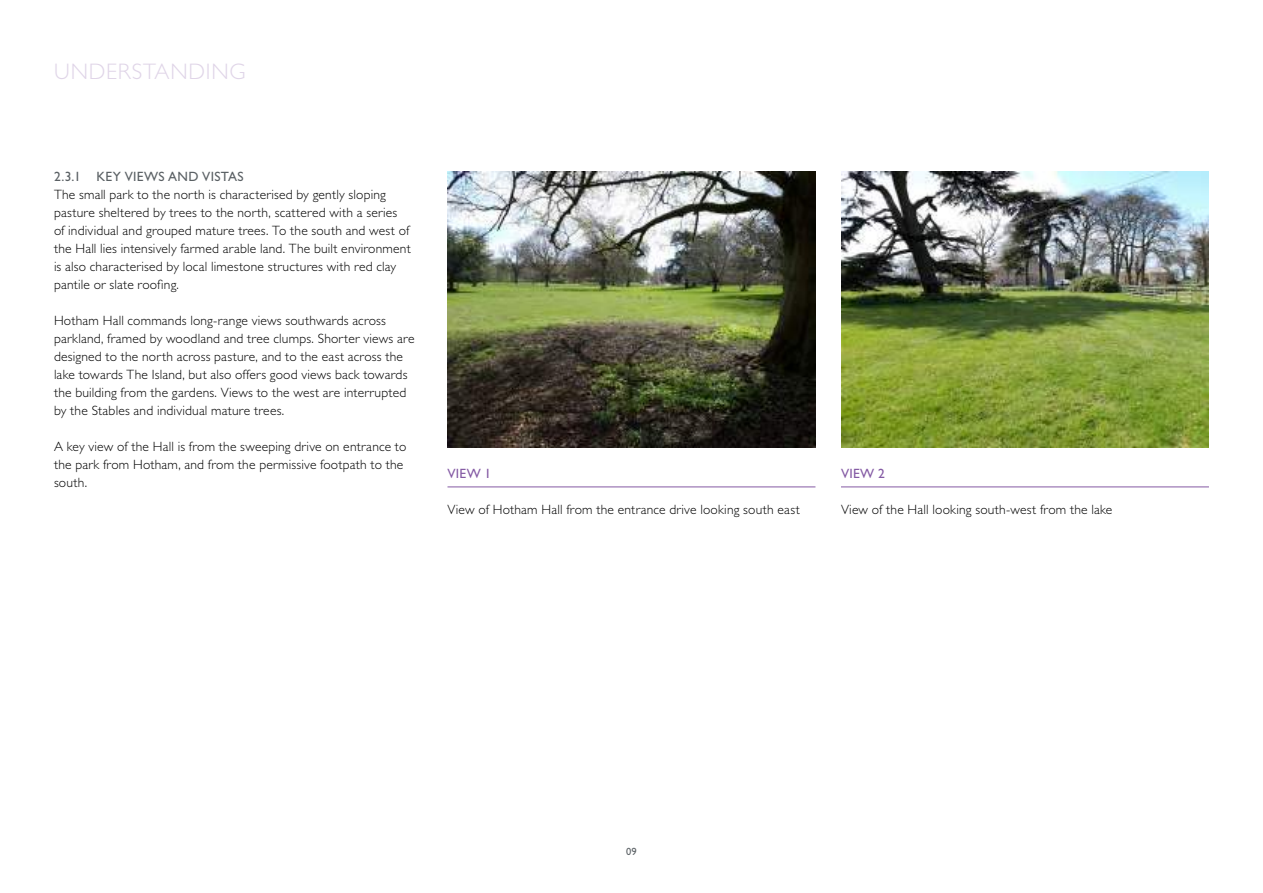
<style>
.page{position:relative;width:1263px;height:893px;background:#fff}
.page>*{position:absolute;margin:0;border:0;box-sizing:border-box;transform-origin:0 0}
.t1{font:300 22.5px "Gill Sans Std";letter-spacing:.035em;color:#e0d5e8}
.t2{font:300 13.5px/18px "Gill Sans Std";letter-spacing:.015em;color:#000}
.t3{font:13.5px "Gill Sans Std";letter-spacing:.02em;color:#5a6064}
.t4{font:13.5px "Gill Sans Std";letter-spacing:.02em;color:#845aa4}
.t5{font:10.5px "Gill Sans Std";color:#5a6064}
</style>
<div class="page">
<img style="left:447px;top:172px;width:368px;height:172px">
<img style="left:841px;top:172px;width:368px;height:276px">
<hr style="left:841px;top:487px;width:368px;height:1px;background:#845aa4">
<svg style="left:447px;top:344px;width:634px;height:144px"></svg>
<h1 class="t1" style="left:54px;top:59px;width:193px">UNDERSTANDING</h1>
<p class="t3" style="left:54px;top:169px;width:191px">2.3.1 KEY VIEWS AND VISTAS</p>
<p class="t2" style="left:54px;top:186px;width:358px">The small park to the north is characterised by gently sloping pasture sheltered by trees to the north, scattered with a series of individual and grouped mature trees. To the south and west of the Hall lies intensively farmed arable land. The built environment is also characterised by local limestone structures with red clay pantile or slate roofing.</p>
<p class="t2" style="left:54px;top:312px;width:362px">Hotham Hall commands long-range views southwards across parkland, framed by woodland and tree clumps. Shorter views are designed to the north across pasture, and to the east across the lake towards The Island, but also offers good views back towards the building from the gardens. Views to the west are interrupted by the Stables and individual mature trees.</p>
<p class="t2" style="left:54px;top:438px;width:354px">A key view of the Hall is from the sweeping drive on entrance to the park from Hotham, and from the permissive footpath to the south.</p>
<p class="t4" style="left:447px;top:466px;width:45px">VIEW 1</p>
<p class="t2" style="left:447px;top:501px;width:354px">View of Hotham Hall from the entrance drive looking south east</p>
<p class="t4" style="left:841px;top:466px;width:45px">VIEW 2</p>
<p class="t2" style="left:841px;top:501px;width:273px">View of the Hall looking south-west from the lake</p>
<p class="t5" style="left:626px;top:846px;width:12px">09</p>
</div>
